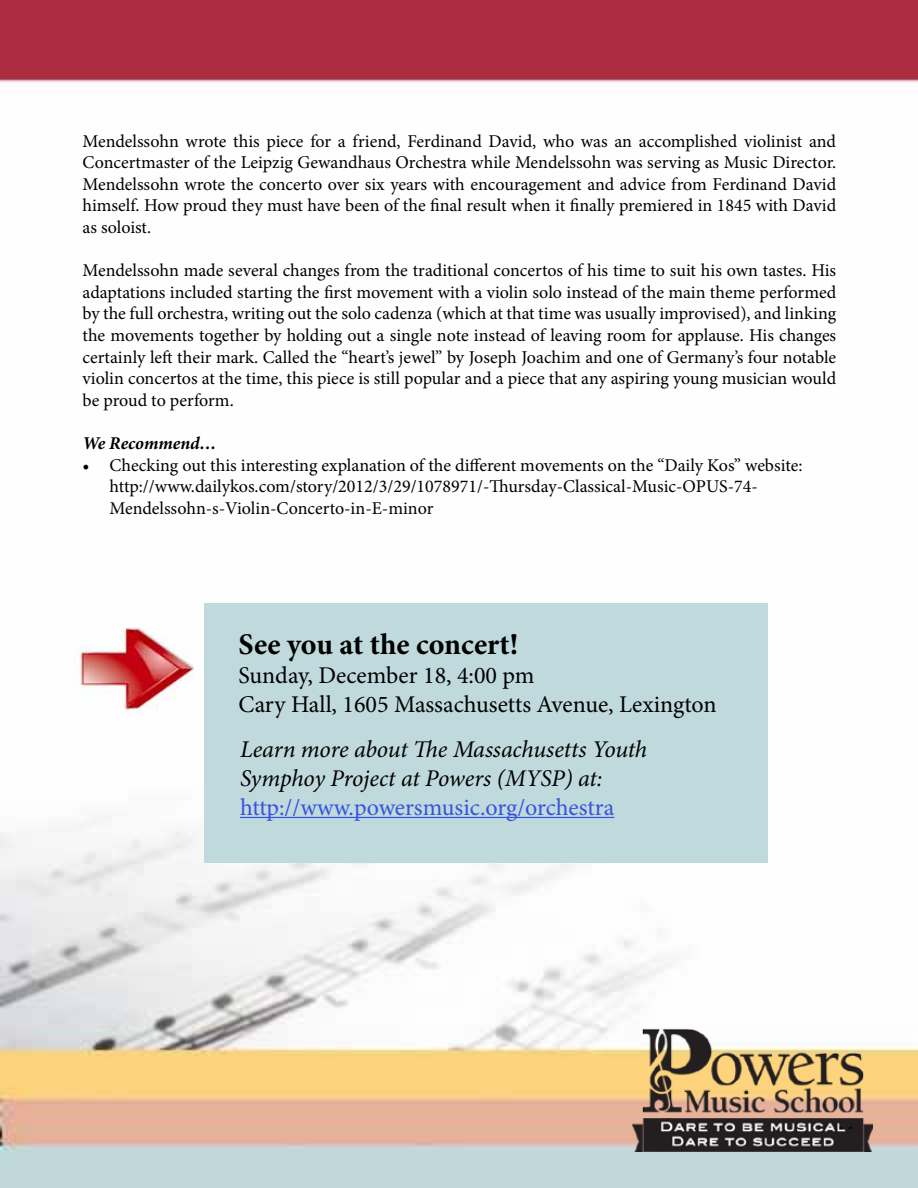
<style>
.page{position:relative;width:918px;height:1188px;background:#fff}
.page>*{position:absolute;margin:0;border:0;box-sizing:border-box;transform-origin:0 0}
.t1{font:700 30px "Minion Pro";color:#000}
.t2{font:italic 24px/28.8px "Minion Pro";letter-spacing:-.01em;color:#000}
.t3{font:24px/28.8px "Minion Pro";color:#000}
.t4{font:24px "Minion Pro";letter-spacing:-.005em;color:#3852de}
.t5{font:18px/21.6px "Minion Pro";color:#000;text-align:justify}
.t6{font:italic 700 18px "Minion Pro";letter-spacing:-.005em;color:#000}
</style>
<div class="page">
<img style="left:0;top:0;width:918px;height:1188px">
<div style="left:204px;top:603px;width:564px;height:260px;background:#bfd9dc"></div>
<hr style="left:240px;top:817px;width:374px;height:1px;background:#3852de">
<img style="left:74px;top:623px;width:124px;height:91px">
<img style="left:632px;top:1021px;width:241px;height:131px">
<p class="t5" style="left:82px;top:130px;width:755px">Mendelssohn wrote this piece for a friend, Ferdinand David, who was an accomplished violinist and Concertmaster of the Leipzig Gewandhaus Orchestra while Mendelssohn was serving as Music Director.<br>Mendelssohn wrote the concerto over six years with encouragement and advice from Ferdinand David himself. How proud they must have been of the final result when it finally premiered in 1845 with David as soloist.</p>
<p class="t5" style="left:82px;top:260px;width:755px">Mendelssohn made several changes from the traditional concertos of his time to suit his own tastes. His adaptations included starting the first movement with a violin solo instead of the main theme performed by the full orchestra, writing out the solo cadenza (which at that time was usually improvised), and linking the movements together by holding out a single note instead of leaving room for applause. His changes certainly left their mark. Called the “heart’s jewel” by Joseph Joachim and one of Germany’s four notable violin concertos at the time, this piece is still popular and a piece that any aspiring young musician would be proud to perform.</p>
<p class="t6" style="left:82px;top:430px;width:136px">We Recommend…</p>
<p class="t5" style="left:110px;top:454px;width:694px;text-align:left;text-indent:-27px">• Checking out this interesting explanation of the different movements on the “Daily Kos” website: http://www.dailykos.com/story/2012/3/29/1078971/-Thursday-Classical-Music-OPUS-74-<br>Mendelssohn-s-Violin-Concerto-in-E-minor</p>
<h1 class="t1" style="left:238px;top:624px;width:281px">See you at the concert!</h1>
<h2 class="t3" style="left:238px;top:661px;width:480px">Sunday, December 18, 4:00 pm<br>Cary Hall, 1605 Massachusetts Avenue, Lexington</h2>
<h2 class="t2" style="left:240px;top:735px;width:409px">Learn more about The Massachusetts Youth<br>Symphoy Project at Powers (MYSP) at:</h2>
<h2 class="t4" style="left:240px;top:791px;width:376px">http://www.powersmusic.org/orchestra</h2>
</div>
